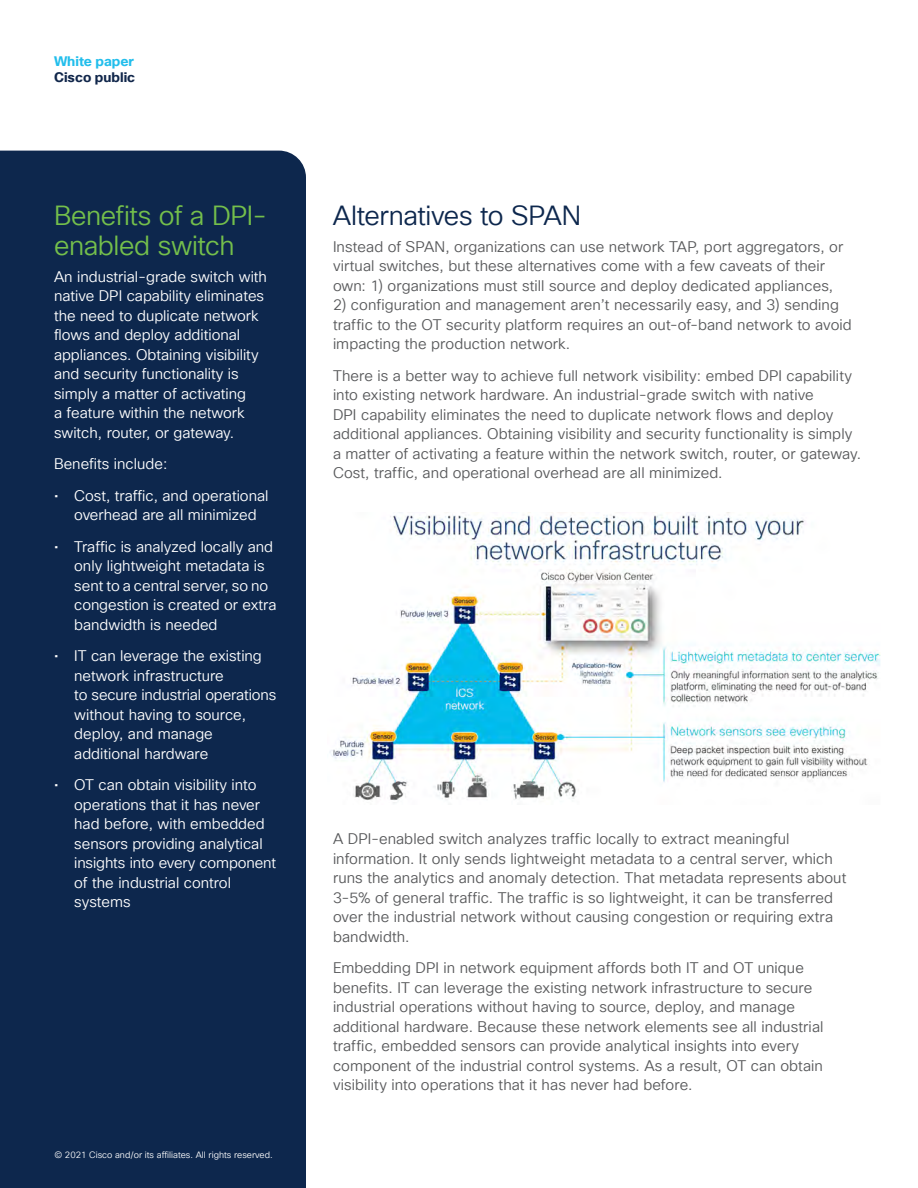
<style>
.page{position:relative;width:918px;height:1188px;background:#fff}
.page>*{position:absolute;margin:0;border:0;box-sizing:border-box;transform-origin:0 0}
.t1{font:27px/30px "Cisco Sans TT Light";letter-spacing:-.015em;color:#74bf4b}
.t2{font:27px "Cisco Sans TT Light";letter-spacing:-.015em;color:#0d274d}
.t3{font:15px/19.5px "Cisco Sans TT Light";letter-spacing:.005em;color:#58595b}
.t4{font:15px/19.5px "Cisco Sans TT Light";color:#fff}
.t5{font:700 13.5px "Cisco Sans TT";color:#11274b}
.t6{font:700 13.5px "Cisco Sans TT";color:#22beec}
.t7{font:9px "Cisco Sans TT Light";color:#fff}
</style>
<div class="page">
<div style="left:0;top:151px;width:306px;height:1037px;background:#0d274d"></div>
<img style="left:330px;top:512px;width:551px;height:291px">
<p class="t6" style="left:54px;top:53px;width:82px">White paper</p>
<p class="t5" style="left:54px;top:69px;width:83px">Cisco public</p>
<h1 class="t1" style="left:54px;top:201px;width:214px">Benefits of a DPI&shy;enabled switch</h1>
<p class="t4" style="left:54px;top:267px;width:215px">An industrial-grade switch with native DPI capability eliminates the need to duplicate network flows and deploy additional appliances. Obtaining visibility and security functionality is simply a matter of activating<br>a feature within the network switch, router, or gateway.</p>
<p class="t4" style="left:54px;top:455px;width:115px">Benefits include:</p>
<p class="t4" style="left:54px;top:486px;width:216px;text-align:center">• Cost, traffic, and operational overhead are all minimized</p>
<p class="t4" style="left:74px;top:537px;width:204px;text-indent:-20px">• Traffic is analyzed locally and only lightweight metadata is sent to a central server, so no congestion is created or extra bandwidth is needed</p>
<p class="t4" style="left:74px;top:647px;width:204px;text-indent:-20px">• IT can leverage the existing network infrastructure<br>to secure industrial operations without having to source, deploy, and manage additional hardware</p>
<p class="t4" style="left:74px;top:776px;width:204px;text-indent:-20px">• OT can obtain visibility into operations that it has never had before, with embedded sensors providing analytical insights into every component of the industrial control systems</p>
<p class="t7" style="left:54px;top:1149px;width:220px">© 2021 Cisco and/or its affiliates. All rights reserved.</p>
<h1 class="t2" style="left:333px;top:198px;width:250px">Alternatives to SPAN</h1>
<p class="t3" style="left:333px;top:237px;width:512px">Instead of SPAN, organizations can use network TAP, port aggregators, or virtual switches, but these alternatives come with a few caveats of their own: 1) organizations must still source and deploy dedicated appliances,</p>
<p class="t3" style="left:333px;top:296px;width:520px">2) configuration and management aren’t necessarily easy, and 3) sending traffic to the OT security platform requires an out-of-band network to avoid impacting the production network.</p>
<p class="t3" style="left:333px;top:366px;width:530px">There is a better way to achieve full network visibility: embed DPI capability into existing network hardware. An industrial-grade switch with native<br>DPI capability eliminates the need to duplicate network flows and deploy additional appliances. Obtaining visibility and security functionality is simply a matter of activating a feature within the network switch, router, or gateway.<br>Cost, traffic, and operational overhead are all minimized.</p>
<p class="t3" style="left:333px;top:830px;width:515px">A DPI-enabled switch analyzes traffic locally to extract meaningful information. It only sends lightweight metadata to a central server, which runs the analytics and anomaly detection. That metadata represents about 3-5% of general traffic. The traffic is so lightweight, it can be transferred over the industrial network without causing congestion or requiring extra bandwidth.</p>
<p class="t3" style="left:333px;top:959px;width:492px">Embedding DPI in network equipment affords both IT and OT unique benefits. IT can leverage the existing network infrastructure to secure industrial operations without having to source, deploy, and manage additional hardware. Because these network elements see all industrial traffic, embedded sensors can provide analytical insights into every component of the industrial control systems. As a result, OT can obtain visibility into operations that it has never had before.</p>
</div>
